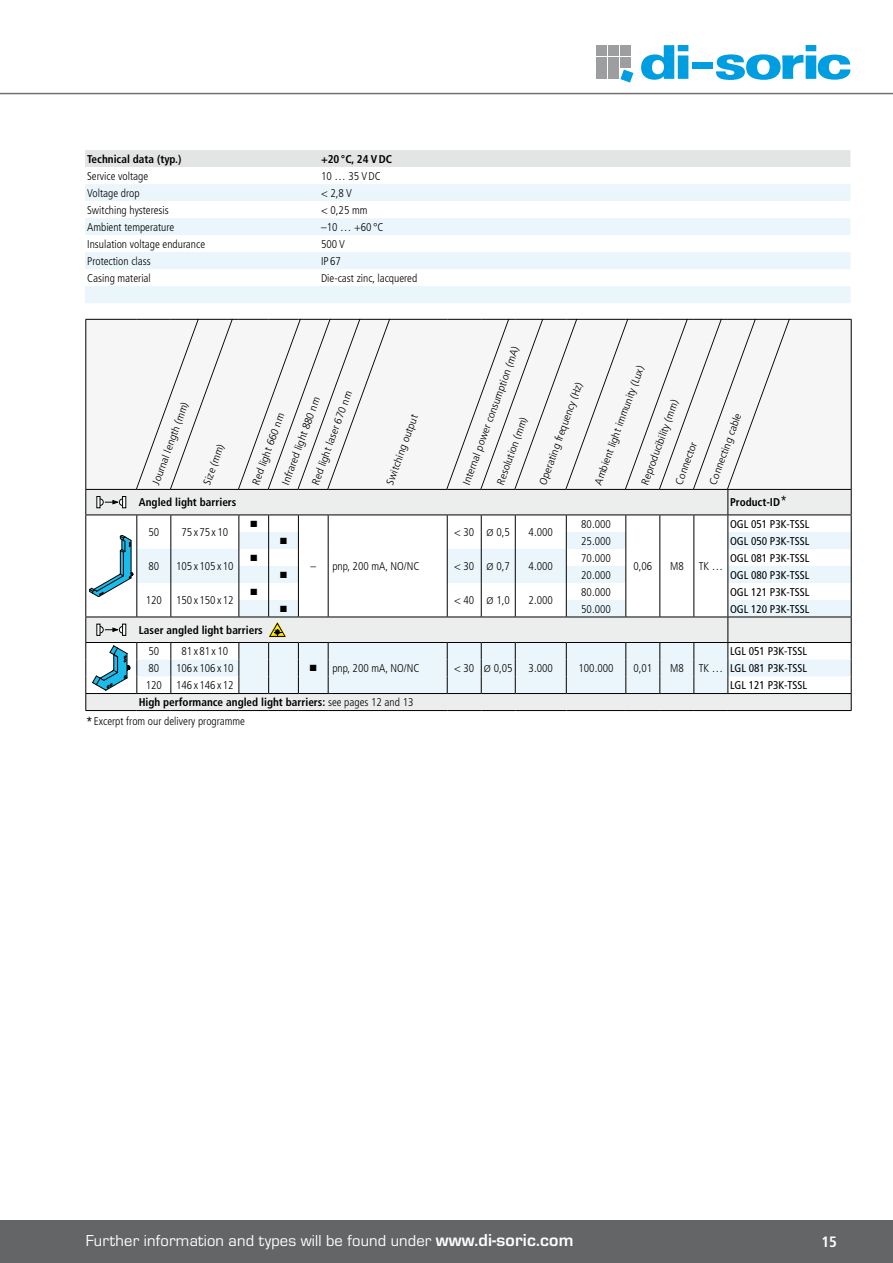
<style>
.page{position:relative;width:893px;height:1263px;background:#fff}
.page>*{position:absolute;margin:0;border:0;box-sizing:border-box;transform-origin:0 0}
.t1{font:16.5px "Eurostile TOT";letter-spacing:.01em;color:#fff}
.t2{font:700 condensed 15px "Frutiger LT";color:#fff}
.t3{font:300 condensed 11.25px/18.6px "Frutiger LT";color:#000}
.t4{font:condensed 11.25px "Frutiger LT";color:#000}
.t5{font:700 condensed 11.25px "Frutiger LT";color:#000}
.t6{font:300 condensed 11.25px "Frutiger LT";letter-spacing:.125em;color:#000}
.t7{font:300 condensed 10.5px "Frutiger LT";color:#000;scale:1.13 1}
.t8{font:9px "Zapf Dingbats ITC";color:#000}
.s1{font-weight:300;font-size:15px}
.s2{font-stretch:normal;font-size:9.75px}
.s3{font-weight:300}
.s4{font-weight:700}
.s5{font-size:15px}
.s6{font-weight:700;font-size:18px}
</style>
<div class="page">
<hr style="left:0;top:93px;width:893px;height:1px;background:#707172">
<svg style="left:641px;top:45px;width:47px;height:35px"></svg>
<div style="left:692px;top:62px;width:20px;height:7px;background:#009ee0"></div>
<svg style="left:716px;top:45px;width:134px;height:35px"></svg>
<svg style="left:620px;top:70px;width:13px;height:13px"></svg>
<div style="left:597px;top:45px;width:10px;height:10px;background:#9c9e9f"></div>
<div style="left:608px;top:45px;width:11px;height:10px;background:#9c9e9f"></div>
<div style="left:620px;top:45px;width:11px;height:10px;background:#9c9e9f"></div>
<div style="left:597px;top:57px;width:10px;height:10px;background:#9c9e9f"></div>
<div style="left:608px;top:57px;width:11px;height:10px;background:#9c9e9f"></div>
<div style="left:620px;top:57px;width:11px;height:10px;background:#9c9e9f"></div>
<div style="left:597px;top:69px;width:10px;height:10px;background:#9c9e9f"></div>
<div style="left:608px;top:69px;width:11px;height:10px;background:#9c9e9f"></div>
<div style="left:0;top:1220px;width:893px;height:43px;background:#646567"></div>
<div style="left:85px;top:150px;width:765px;height:17px;background:#e3e4e4"></div>
<svg style="left:85px;top:184px;width:765px;height:119px;fill:#ebf6fc"></svg>
<div style="left:86px;top:319px;width:765px;height:170px;background:#f6f6f6"></div>
<svg style="left:391px;top:490px;width:460px;height:220px;fill:#eceded"></svg>
<svg style="left:391px;top:532px;width:460px;height:161px"></svg>
<hr style="left:328px;top:489px;width:119px;height:1px;background:#000">
<hr style="left:728px;top:489px;width:124px;height:1px;background:#000">
<hr style="left:328px;top:319px;width:119px;height:1px;background:#000">
<hr style="left:728px;top:319px;width:124px;height:1px;background:#000">
<hr style="left:851px;top:320px;width:1px;height:169px;background:#000">
<hr style="left:328px;top:710px;width:119px;height:1px;background:#000">
<hr style="left:447px;top:710px;width:34px;height:1px;background:#000">
<hr style="left:481px;top:710px;width:34px;height:1px;background:#000">
<hr style="left:515px;top:710px;width:51px;height:1px;background:#000">
<hr style="left:566px;top:710px;width:60px;height:1px;background:#000">
<hr style="left:626px;top:710px;width:34px;height:1px;background:#000">
<hr style="left:660px;top:710px;width:34px;height:1px;background:#000">
<hr style="left:694px;top:710px;width:34px;height:1px;background:#000">
<hr style="left:728px;top:710px;width:124px;height:1px;background:#000">
<hr style="left:728px;top:514px;width:124px;height:1px;background:#000">
<hr style="left:447px;top:693px;width:34px;height:1px;background:#000">
<hr style="left:481px;top:693px;width:34px;height:1px;background:#000">
<hr style="left:515px;top:693px;width:51px;height:1px;background:#000">
<hr style="left:566px;top:693px;width:60px;height:1px;background:#000">
<hr style="left:626px;top:693px;width:34px;height:1px;background:#000">
<hr style="left:660px;top:693px;width:34px;height:1px;background:#000">
<hr style="left:694px;top:693px;width:34px;height:1px;background:#000">
<hr style="left:328px;top:514px;width:119px;height:1px;background:#000">
<hr style="left:328px;top:617px;width:119px;height:1px;background:#000">
<hr style="left:328px;top:642px;width:119px;height:1px;background:#000">
<hr style="left:328px;top:693px;width:119px;height:1px;background:#000">
<hr style="left:728px;top:617px;width:124px;height:1px;background:#000">
<hr style="left:728px;top:642px;width:124px;height:1px;background:#000">
<hr style="left:728px;top:693px;width:124px;height:1px;background:#000">
<svg style="left:851px;top:490px;width:1px;height:220px"></svg>
<svg style="left:85px;top:318px;width:306px;height:393px"></svg>
<svg style="left:446px;top:318px;width:344px;height:375px"></svg>
<p class="t5" style="left:87px;top:152px;width:96px">Technical data (typ.)</p>
<p class="t5" style="left:321px;top:152px;width:73px">+20°C, 24 VDC</p>
<p class="t3" style="left:87px;top:167px;width:63px">Service voltage</p>
<p class="t3" style="left:321px;top:167px;width:61px">10 … 35 VDC</p>
<p class="t3" style="left:87px;top:184px;width:54px">Voltage drop</p>
<p class="t3" style="left:321px;top:184px;width:32px">&lt; 2,8 V</p>
<p class="t3" style="left:87px;top:201px;width:83px">Switching hysteresis</p>
<p class="t3" style="left:321px;top:201px;width:48px">&lt; 0,25 mm</p>
<p class="t3" style="left:87px;top:218px;width:89px">Ambient temperature</p>
<p class="t3" style="left:321px;top:218px;width:64px">–10 … +60 °C</p>
<p class="t3" style="left:87px;top:235px;width:119px">Insulation voltage endurance</p>
<p class="t3" style="left:321px;top:235px;width:26px">500 V</p>
<p class="t3" style="left:87px;top:252px;width:65px">Protection class</p>
<p class="t3" style="left:321px;top:252px;width:21px">IP 67</p>
<p class="t3" style="left:87px;top:269px;width:65px">Casing material</p>
<p class="t3" style="left:321px;top:269px;width:98px">Die-cast zinc, lacquered</p>
<p class="t7" style="left:150px;top:482px;width:79px;rotate:-70deg">Journal length (mm)</p>
<p class="t7" style="left:201px;top:482px;width:39px;rotate:-70deg">Size (mm)</p>
<p class="t7" style="left:309px;top:482px;width:89px;rotate:-70deg">Red light laser 670 nm</p>
<p class="t7" style="left:280px;top:482px;width:83px;rotate:-70deg">Infrared light 880 nm</p>
<p class="t7" style="left:250px;top:482px;width:68px;rotate:-70deg">Red light 660 nm</p>
<p class="t7" style="left:384px;top:482px;width:67px;rotate:-70deg">Switching output</p>
<p class="t7" style="left:460px;top:482px;width:131px;rotate:-70deg">Internal power consumption (mA)</p>
<p class="t7" style="left:494px;top:482px;width:65px;rotate:-70deg">Resolution (mm)</p>
<p class="t7" style="left:537px;top:482px;width:97px;rotate:-70deg">Operating frequency (Hz)</p>
<p class="t7" style="left:592px;top:482px;width:113px;rotate:-70deg">Ambient light immunity (Lux)</p>
<p class="t7" style="left:639px;top:482px;width:81px;rotate:-70deg">Reproducibility (mm)</p>
<p class="t7" style="left:673px;top:482px;width:41px;rotate:-70deg">Connector</p>
<p class="t7" style="left:707px;top:482px;width:68px;rotate:-70deg">Connecting cable</p>
<p class="t5" style="left:139px;top:496px;width:99px">Angled light barriers</p>
<p class="t5" style="left:730px;top:496px;width:59px">Product-ID<span class="s1">*</span></p>
<p class="t3" style="left:148px;top:523px;width:12px">50</p>
<p class="t6" style="left:181px;top:526px;width:48px">75x75x10</p>
<p class="t3" style="left:581px;top:515px;width:31px">80.000</p>
<p class="t4" style="left:730px;top:517px;width:81px">OGL 051 P3K-TSSL</p>
<p class="t8" style="left:250px;top:519px;width:8px">■</p>
<p class="t3" style="left:454px;top:523px;width:57px">&lt; 30 <span class="s2">Ø</span> 0,5</p>
<p class="t3" style="left:529px;top:523px;width:26px">4.000</p>
<p class="t8" style="left:280px;top:536px;width:8px">■</p>
<p class="t3" style="left:581px;top:532px;width:31px">25.000</p>
<p class="t4" style="left:730px;top:534px;width:81px">OGL 050 P3K-TSSL</p>
<p class="t3" style="left:148px;top:557px;width:12px">80</p>
<p class="t3" style="left:176px;top:557px;width:59px">105 x 105 x 10</p>
<p class="t3" style="left:146px;top:591px;width:18px">120</p>
<p class="t3" style="left:176px;top:591px;width:59px">150 x 150 x 12</p>
<p class="t8" style="left:250px;top:553px;width:8px">■</p>
<p class="t8" style="left:250px;top:587px;width:8px">■</p>
<p class="t3" style="left:581px;top:549px;width:31px">70.000</p>
<p class="t4" style="left:730px;top:551px;width:81px">OGL 081 P3K-TSSL</p>
<p class="t3" style="left:332px;top:557px;width:89px">pnp, 200 mA, NO/NC</p>
<p class="t3" style="left:454px;top:557px;width:57px">&lt; 30 <span class="s2">Ø</span> 0,7</p>
<p class="t3" style="left:529px;top:557px;width:26px">4.000</p>
<p class="t3" style="left:633px;top:557px;width:20px">0,06</p>
<p class="t3" style="left:670px;top:557px;width:15px">M8</p>
<p class="t3" style="left:699px;top:557px;width:26px">TK …</p>
<p class="t3" style="left:310px;top:557px;width:7px">–</p>
<p class="t8" style="left:280px;top:570px;width:8px">■</p>
<p class="t3" style="left:581px;top:566px;width:31px">20.000</p>
<p class="t4" style="left:730px;top:568px;width:81px">OGL 080 P3K-TSSL</p>
<p class="t3" style="left:581px;top:583px;width:31px">80.000</p>
<p class="t4" style="left:730px;top:585px;width:81px">OGL 121 P3K-TSSL</p>
<p class="t3" style="left:454px;top:591px;width:57px">&lt; 40 <span class="s2">Ø</span> 1,0</p>
<p class="t3" style="left:529px;top:591px;width:26px">2.000</p>
<p class="t8" style="left:280px;top:605px;width:8px">■</p>
<p class="t3" style="left:581px;top:600px;width:31px">50.000</p>
<p class="t4" style="left:730px;top:602px;width:81px">OGL 120 P3K-TSSL</p>
<p class="t5" style="left:139px;top:624px;width:125px">Laser angled light barriers</p>
<p class="t3" style="left:148px;top:642px;width:12px">50</p>
<p class="t6" style="left:181px;top:645px;width:48px">81x81x10</p>
<p class="t4" style="left:730px;top:645px;width:79px">LGL 051 P3K-TSSL</p>
<p class="t3" style="left:148px;top:659px;width:12px">80</p>
<p class="t3" style="left:176px;top:659px;width:59px">106 x 106 x 10</p>
<p class="t3" style="left:310px;top:659px;width:111px">■ pnp, 200 mA, NO/NC</p>
<p class="t3" style="left:454px;top:659px;width:60px">&lt; 30 <span class="s2">Ø</span> 0,05</p>
<p class="t3" style="left:529px;top:659px;width:26px">3.000</p>
<p class="t3" style="left:578px;top:659px;width:37px">100.000</p>
<p class="t3" style="left:633px;top:659px;width:20px">0,01</p>
<p class="t3" style="left:670px;top:659px;width:15px">M8</p>
<p class="t4" style="left:699px;top:662px;width:110px"><span class="s3">TK …</span> LGL 081 P3K-TSSL</p>
<p class="t3" style="left:146px;top:676px;width:18px">120</p>
<p class="t3" style="left:176px;top:676px;width:59px">146 x 146 x 12</p>
<p class="t4" style="left:730px;top:679px;width:79px">LGL 121 P3K-TSSL</p>
<p class="t3" style="left:86px;top:693px;width:329px;text-indent:53px"><span class="s4">High performance angled light barriers:</span> see pages 12 and 13 <span class="s5">*</span>Excerpt from our delivery programme</p>
<h1 class="t1" style="left:86px;top:1231px;width:489px">Further information and types will be found under <span class="s6">www.di-soric.com</span></h1>
<h2 class="t2" style="left:821px;top:1233px;width:17px">15</h2>
</div>
